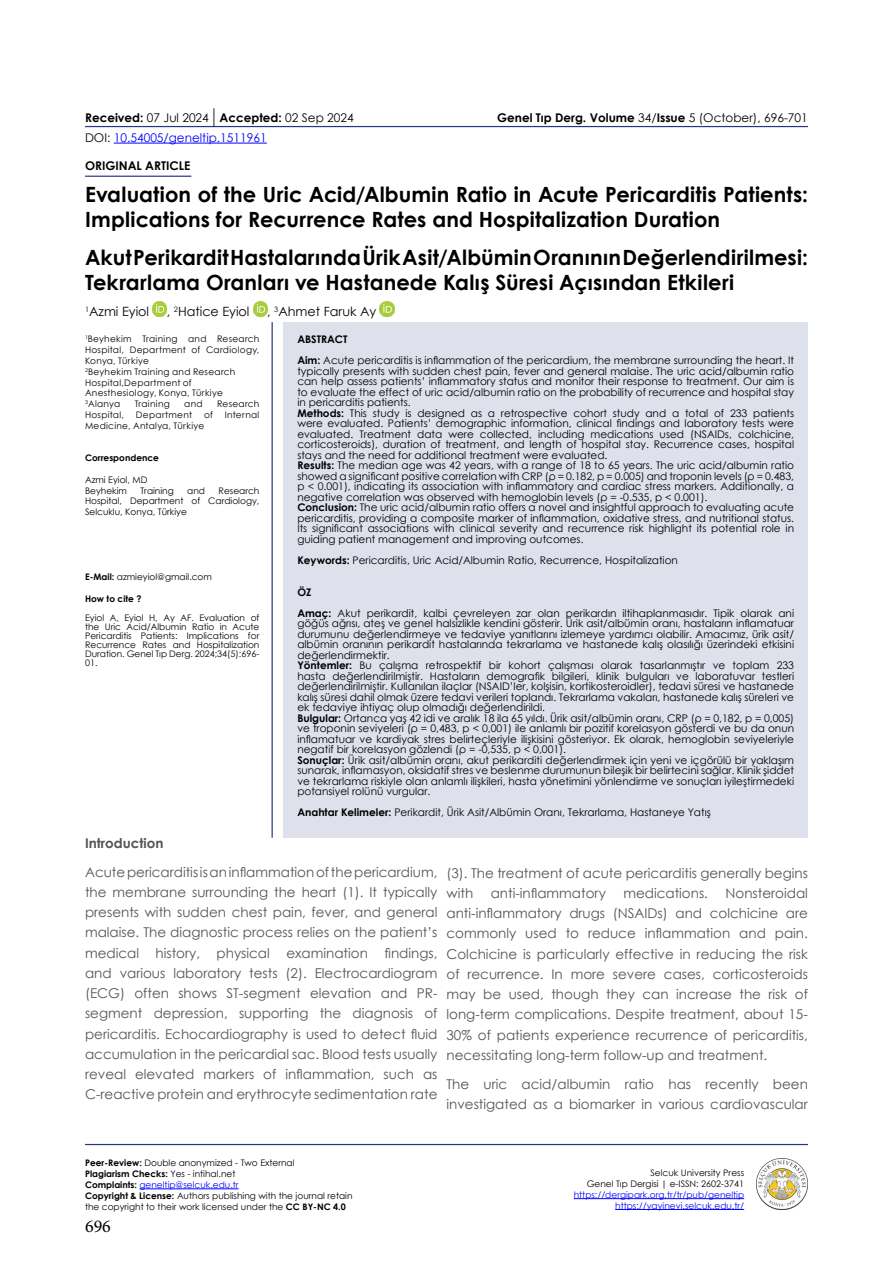
<style>
.page{position:relative;width:893px;height:1263px;background:#fff}
.page>*{position:absolute;margin:0;border:0;box-sizing:border-box;transform-origin:0 0}
.t1{font:700 21px/25.2px "Century Gothic";letter-spacing:.005em;color:#000}
.t2{font:18px "Minion Pro";color:#000}
.t3{font:13.5px/20.2px "Century Gothic";color:#545454;text-align:justify}
.t4{font:700 13.5px "Century Gothic";color:#545454}
.t5{font:12.75px "Century Gothic";color:#000}
.t6{font:12px/20.1px "Century Gothic";color:#00f}
.t7{font:700 12px "Century Gothic";color:#000}
.t8{font:10.5px/10.5px "Century Gothic";color:#000}
.t9{font:9px/10.8px "Century Gothic";color:#000}
.t10{font:9px/10.8px "Century Gothic";letter-spacing:.03em;color:#000}
.t11{font:9px/10.8px "Century Gothic";color:#00f;text-align:right}
.t12{font:700 9px "Century Gothic";color:#000}
.t13{font:9px "Century Gothic";letter-spacing:.04em;color:#000}
.t14{font:9px "Century Gothic";letter-spacing:.035em;color:#000}
.t15{font:9px "Century Gothic";letter-spacing:.025em;color:#000}
.s1{font-weight:700;color:#000}
.s2{color:#000}
.s3{font-family:"Times New Roman";font-size:19.5px;color:#000}
.s4{font-weight:400}
.s5{font-weight:700}
.s6{color:#00f}
</style>
<div class="page">
<hr style="left:574px;top:1198px;width:170px;height:1px;background:#00f">
<hr style="left:615px;top:1209px;width:129px;height:1px;background:#00f">
<img style="left:757px;top:1159px;width:51px;height:51px">
<hr style="left:140px;top:1188px;width:99px;height:1px;background:#00f">
<img style="left:153px;top:302px;width:14px;height:14px">
<img style="left:253px;top:302px;width:14px;height:14px">
<img style="left:380px;top:302px;width:14px;height:14px">
<hr style="left:85px;top:126px;width:723px;height:1px;background:#283583">
<hr style="left:114px;top:143px;width:153px;height:1px;background:#00f">
<hr style="left:85px;top:176px;width:106px;height:1px;background:#283583">
<hr style="left:272px;top:322px;width:1px;height:516px;background:#283583">
<hr style="left:85px;top:1144px;width:723px;height:1px;background:#283583">
<div style="left:284px;top:322px;width:524px;height:516px;background:#dee0ec"></div>
<p class="t6" style="left:85px;top:107px;width:270px"><span class="s1">Received:</span> <span class="s2">07 Jul 2024</span> <span class="s3">|</span> <span class="s1">Accepted:</span> <span class="s2">02 Sep 2024<br>DOI:</span> 10.54005/geneltip.1511961</p>
<p class="t7" style="left:85px;top:157px;width:107px">ORIGINAL ARTICLE</p>
<p class="t7" style="left:497px;top:108px;width:312px">Genel Tıp Derg. Volume <span class="s4">34/</span>Issue <span class="s4">5 (October), 696-701</span></p>
<h1 class="t1" style="left:85px;top:181px;width:724px">Evaluation of the Uric Acid/Albumin Ratio in Acute Pericarditis Patients:<br>Implications for Recurrence Rates and Hospitalization Duration</h1>
<h1 class="t1" style="left:85px;top:244px;width:724px">Akut Perikardit Hastalarında Ürik Asit/Albümin Oranının Değerlendirilmesi:<br>Tekrarlama Oranları ve Hastanede Kalış Süresi Açısından Etkileri</h1>
<p class="t5" style="left:85px;top:303px;width:66px"><sup>1</sup>Azmi Eyiol</p>
<p class="t5" style="left:167px;top:303px;width:84px">, <sup>2</sup>Hatice Eyiol</p>
<p class="t5" style="left:267px;top:303px;width:111px">, <sup>3</sup>Ahmet Faruk Ay</p>
<p class="t10" style="left:85px;top:334px;width:176px"><sup>1</sup>Beyhekim Training and Research<br>Hospital, Department of Cardiology,<br>Konya, Türkiye<br><sup>2</sup>Beyhekim Training and Research<br>Hospital,Department of<br>Anesthesiology, Konya, Türkiye<br><sup>3</sup>Alanya</p>
<p class="t8" style="left:297px;top:329px;width:498px;line-height:21px"><span class="s5">ABSTRACT<br>Aim:</span> Acute pericarditis is inflammation of the pericardium, the membrane surrounding the heart. It</p>
<p class="t8" style="left:297px;top:366px;width:498px">typically presents with sudden chest pain, fever and general malaise. The uric acid/albumin ratio can help assess patients’ inflammatory status and monitor their response to treatment. Our aim is to evaluate the effect of uric acid/albumin ratio on the probability of recurrence and hospital stay in pericarditis patients.<br><span class="s5">Methods:</span> This study is designed as a retrospective cohort study and a total of 233 patients were evaluated. Patients’ demographic information, clinical findings and laboratory tests were evaluated. Treatment data were collected, including medications used (NSAIDs, colchicine, corticosteroids), duration of treatment, and length of hospital stay. Recurrence cases, hospital stays and the need for additional treatment were evaluated.<br><span class="s5">Results:</span> The median age was 42 years, with a range of 18 to 65 years. The uric acid/albumin ratio showed a significant positive correlation with CRP (ρ = 0.182, p = 0.005) and troponin levels (ρ = 0.483, p &lt; 0.001), indicating its association with inflammatory and cardiac stress markers. Additionally, a negative correlation was observed with hemoglobin levels (ρ = -0.535, p &lt; 0.001).<br><span class="s5">Conclusion:</span> The uric acid/albumin ratio offers a novel and insightful approach to evaluating acute pericarditis, providing a composite marker of inflammation, oxidative stress, and nutritional status.<br>Its significant associations with clinical severity and recurrence risk highlight its potential role in guiding patient management and improving outcomes.</p>
<p class="t8" style="left:297px;top:555px;width:382px"><span class="s5">Keywords:</span> Pericarditis, Uric Acid/Albumin Ratio, Recurrence, Hospitalization</p>
<p class="t8" style="left:297px;top:581px;width:498px;line-height:21px"><span class="s5">ÖZ<br>Amaç:</span> Akut perikardit, kalbi çevreleyen zar olan perikardın iltihaplanmasıdır. Tipik olarak ani</p>
<p class="t8" style="left:297px;top:618px;width:498px">göğüs ağrısı, ateş ve genel halsizlikle kendini gösterir. Ürik asit/albümin oranı, hastaların inflamatuar durumunu değerlendirmeye ve tedaviye yanıtlarını izlemeye yardımcı olabilir. Amacımız, ürik asit/ albümin oranının perikardit hastalarında tekrarlama ve hastanede kalış olasılığı üzerindeki etkisini değerlendirmektir.<br><span class="s5">Yöntemler:</span> Bu çalışma retrospektif bir kohort çalışması olarak tasarlanmıştır ve toplam 233 hasta değerlendirilmiştir. Hastaların demografik bilgileri, klinik bulguları ve laboratuvar testleri değerlendirilmiştir. Kullanılan ilaçlar (NSAID’ler, kolşisin, kortikosteroidler), tedavi süresi ve hastanede kalış süresi dahil olmak üzere tedavi verileri toplandı. Tekrarlama vakaları, hastanede kalış süreleri ve ek tedaviye ihtiyaç olup olmadığı değerlendirildi.<br><span class="s5">Bulgular:</span> Ortanca yaş 42 idi ve aralık 18 ila 65 yıldı. Ürik asit/albümin oranı, CRP (ρ = 0,182, p = 0,005) ve troponin seviyeleri (ρ = 0,483, p &lt; 0,001) ile anlamlı bir pozitif korelasyon gösterdi ve bu da onun inflamatuar ve kardiyak stres belirteçleriyle ilişkisini gösteriyor. Ek olarak, hemoglobin seviyeleriyle negatif bir korelasyon gözlendi (ρ = -0,535, p &lt; 0,001).<br><span class="s5">Sonuçlar:</span> Ürik asit/albümin oranı, akut perikarditi değerlendirmek için yeni ve içgörülü bir yaklaşım sunarak, inflamasyon, oksidatif stres ve beslenme durumunun bileşik bir belirtecini sağlar. Klinik şiddet ve tekrarlama riskiyle olan anlamlı ilişkileri, hasta yönetimini yönlendirme ve sonuçları iyileştirmedeki potansiyel rolünü vurgular.</p>
<p class="t8" style="left:297px;top:807px;width:415px"><span class="s5">Anahtar Kelimeler:</span> Perikardit, Ürik Asit/Albümin Oranı, Tekrarlama, Hastaneye Yatış</p>
<p class="t13" style="left:135px;top:398px;width:37px">Training</p>
<p class="t9" style="left:184px;top:398px;width:20px">and</p>
<p class="t15" style="left:217px;top:398px;width:44px">Research</p>
<p class="t14" style="left:85px;top:408px;width:40px">Hospital,</p>
<p class="t10" style="left:136px;top:409px;width:58px">Department</p>
<p class="t9" style="left:204px;top:409px;width:10px">of</p>
<p class="t13" style="left:225px;top:408px;width:36px">Internal</p>
<p class="t10" style="left:85px;top:420px;width:121px">Medicine, Antalya, Türkiye</p>
<p class="t12" style="left:85px;top:451px;width:75px">Correspondence</p>
<p class="t9" style="left:85px;top:474px;width:64px">Azmi Eyiol, MD<br>Beyhekim</p>
<p class="t9" style="left:140px;top:485px;width:35px">Training</p>
<p class="t9" style="left:187px;top:485px;width:19px">and</p>
<p class="t9" style="left:85px;top:485px;width:176px;text-align:justify;text-indent:134px">Research Hospital, Department of Cardiology, Selcuklu, Konya, Türkiye</p>
<p class="t9" style="left:85px;top:571px;width:128px"><span class="s5">E-Mail:</span> azmieyiol@gmail.com</p>
<p class="t12" style="left:85px;top:591px;width:58px">How to cite ?</p>
<p class="t9" style="left:85px;top:613px;width:176px;line-height:9px;text-align:justify">Eyiol A, Eyiol H, Ay AF. Evaluation of the Uric Acid/Albumin Ratio in Acute Pericarditis Patients: Implications for Recurrence Rates and Hospitalization Duration. Genel Tıp Derg. 2024;34(5):696- 01.</p>
<p class="t4" style="left:85px;top:833px;width:80px">Introduction</p>
<p class="t3" style="left:85px;top:861px;width:354px">Acute pericarditis is an inflammation of the pericardium, the membrane surrounding the heart (1). It typically presents with sudden chest pain, fever, and general malaise. The diagnostic process relies on the patient’s medical history, physical examination findings, and various laboratory tests (2). Electrocardiogram (ECG) often shows ST-segment elevation and PR&shy;segment depression, supporting the diagnosis of pericarditis. Echocardiography is used to detect fluid accumulation in the pericardial sac. Blood tests usually reveal elevated markers of inflammation, such as C-reactive protein and erythrocyte sedimentation rate</p>
<p class="t3" style="left:446px;top:862px;width:363px">(3). The treatment of acute pericarditis generally begins with</p>
<p class="t3" style="left:446px;top:883px;width:363px;text-indent:279px">Nonsteroidal anti-inflammatory drugs (NSAIDs) and colchicine are commonly used to reduce inflammation and pain.<br>Colchicine is particularly effective in reducing the risk of recurrence. In more severe cases, corticosteroids may be used, though they can increase the risk of long-term complications. Despite treatment, about 15- 30% of patients experience recurrence of pericarditis, necessitating long-term follow-up and treatment.</p>
<p class="t3" style="left:446px;top:1073px;width:363px">The uric acid/albumin ratio has recently been investigated as a biomarker in various cardiovascular</p>
<p class="t3" style="left:491px;top:883px;width:117px">anti-inflammatory</p>
<p class="t3" style="left:623px;top:883px;width:86px">medications.</p>
<p class="t9" style="left:85px;top:1157px;width:269px"><span class="s5">Peer-Review:</span> Double anonymized - Two External<br><span class="s5">Plagiarism Checks:</span> Yes - intihal.net<br><span class="s5">Complaints:</span> <span class="s6">geneltip@selcuk.edu.tr<br></span><span class="s5">Copyright &amp; License:</span> Authors publishing with the journal retain the copyright to their work licensed under the <span class="s5">CC BY-NC 4.0</span></p>
<h2 class="t2" style="left:85px;top:1215px;width:27px">696</h2>
<p class="t9" style="left:587px;top:1167px;width:159px;text-align:right">Selcuk University Press<br>Genel Tıp Dergisi | e-ISSN: 2602-3741</p>
<p class="t11" style="left:574px;top:1189px;width:172px">https://dergipark.org.tr/tr/pub/geneltip https://yayinevi.selcuk.edu.tr/</p>
</div>
